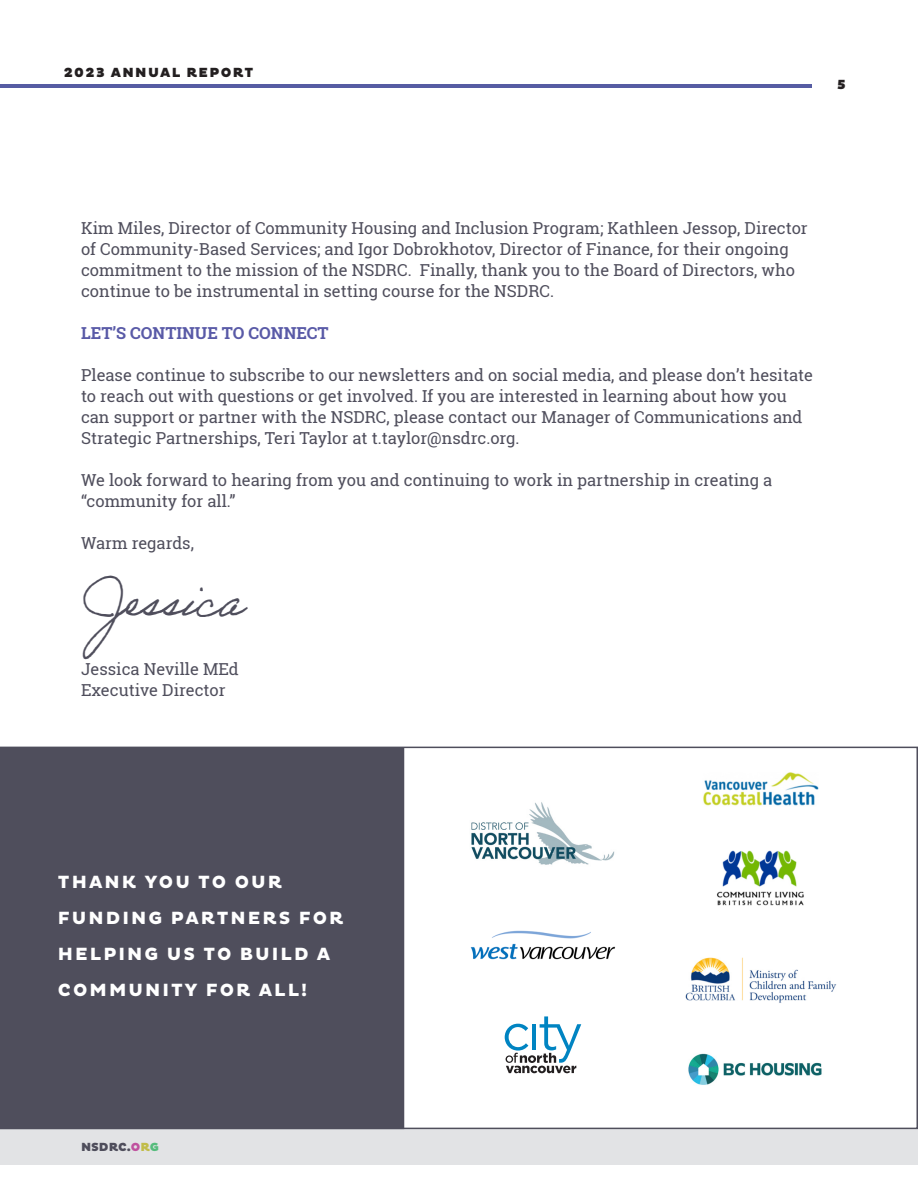
<style>
.page{position:relative;width:918px;height:1188px;background:#fff}
.page>*{position:absolute;margin:0;border:0;box-sizing:border-box;transform-origin:0 0}
.t1{font:45px "Adobe Handwriting Ernie";color:#4f4e5c}
.t2{font:800 18px/36px "Pluto";letter-spacing:.115em;color:#fff}
.t3{font:16.5px/21px "Roboto Slab";color:#4f4e5c}
.t4{font:700 16.5px "Roboto Slab";color:#595aa7}
.t5{font:900 13.5px "Pluto";letter-spacing:.1em;color:#231f20}
.t6{font:900 12px "Pluto";color:#4f4e5c}
.s1{color:#c0529f}
.s2{color:#c1bc48}
.s3{color:#55bc7c}
</style>
<div class="page">
<div style="left:0;top:1128px;width:918px;height:37px;background:#e2e3e5"></div>
<hr style="left:0;top:84px;width:811px;height:3px;background:#565ca3">
<div style="left:1px;top:748px;width:403px;height:380px;background:#4f4e5c"></div>
<img style="left:685px;top:957px;width:152px;height:46px">
<img style="left:703px;top:772px;width:116px;height:34px">
<img style="left:716px;top:850px;width:88px;height:56px">
<img style="left:471px;top:802px;width:144px;height:63px">
<svg style="left:505px;top:1016px;width:76px;height:57px"></svg>
<img style="left:470px;top:930px;width:146px;height:30px">
<img style="left:688px;top:1053px;width:134px;height:32px">
<div style="left:0;top:747px;width:918px;height:382px;border:2px solid #4f4e5c"></div>
<p class="t5" style="left:64px;top:65px;width:191px">2023 ANNUAL REPORT</p>
<p class="t5" style="left:837px;top:77px;width:10px">5</p>
<p class="t3" style="left:81px;top:218px;width:728px">Kim Miles, Director of Community Housing and Inclusion Program; Kathleen Jessop, Director of Community-Based Services; and Igor Dobrokhotov, Director of Finance, for their ongoing commitment to the mission of the NSDRC. Finally, thank you to the Board of Directors, who continue to be instrumental in setting course for the NSDRC.</p>
<p class="t4" style="left:81px;top:322px;width:249px">LET’S CONTINUE TO CONNECT</p>
<p class="t3" style="left:81px;top:365px;width:734px">Please continue to subscribe to our newsletters and on social media, and please don’t hesitate to reach out with questions or get involved. If you are interested in learning about how you can support or partner with the NSDRC, please contact our Manager of Communications and Strategic Partnerships, Teri Taylor at t.taylor@nsdrc.org.</p>
<p class="t3" style="left:81px;top:470px;width:693px">We look forward to hearing from you and continuing to work in partnership in creating a “community for all.”</p>
<p class="t3" style="left:81px;top:533px;width:114px">Warm regards,</p>
<p class="t1" style="left:81px;top:574px;width:163px">Jessica</p>
<p class="t3" style="left:81px;top:659px;width:159px">Jessica Neville MEd</p>
<p class="t3" style="left:81px;top:680px;width:146px">Executive Director</p>
<p class="t2" style="left:58px;top:864px;width:287px">THANK YOU TO OUR<br>FUNDING PARTNERS FOR<br>HELPING US TO BUILD A<br>COMMUNITY FOR ALL!</p>
<p class="t6" style="left:81px;top:1140px;width:79px">NSDRC.<span class="s1">O</span><span class="s2">R</span><span class="s3">G</span></p>
</div>
